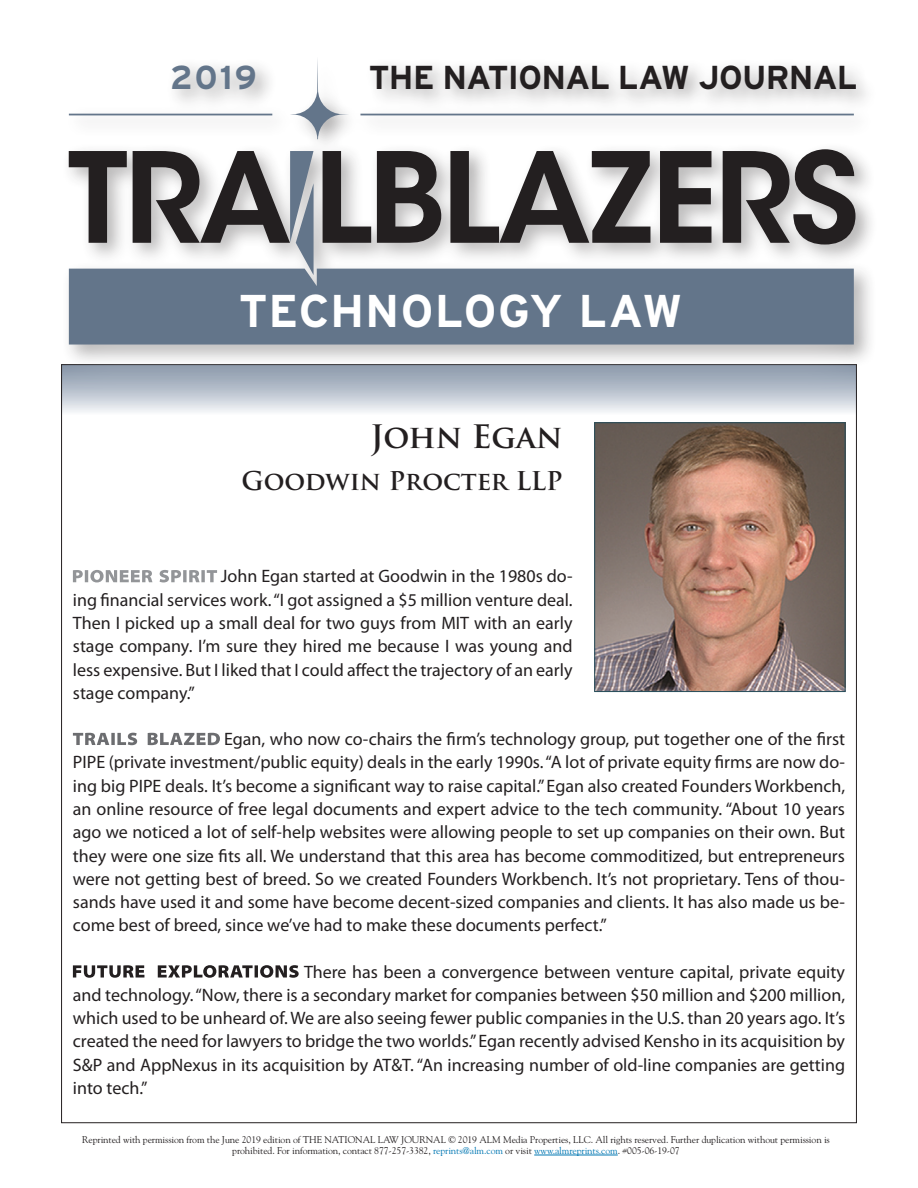
<style>
.page{position:relative;width:918px;height:1188px;background:#fff}
.page>*{position:absolute;margin:0;border:0;box-sizing:border-box;transform-origin:0 0}
.t1{font:700 45.9px "Interstate";letter-spacing:.015em;color:#fff}
.t2{font:700 33.15px "Interstate";letter-spacing:-.02em;color:#231f20}
.t3{font:700 33.15px "Interstate";color:#63758a}
.t4{font:700 31.5px "Trajan Pro";color:#231f20}
.t5{font:700 25.2px "Trajan Pro";color:#231f20}
.t6{font:18px/23.2px "Myriad Pro";color:#231f20;text-align:justify}
.t7{font:9.75px/11.2px "Goudy Std";letter-spacing:-.01em;color:#231f20;text-align:center}
.s1{color:#0077b3}
</style>
<div class="page">
<hr style="left:534px;top:1155px;width:84px;height:1px;background:#0077b3">
<svg style="left:63px;top:398px;width:792px;height:14px;background:#dee3e9"></svg>
<svg style="left:73px;top:570px;width:144px;height:12px"></svg>
<svg style="left:73px;top:733px;width:147px;height:12px"></svg>
<svg style="left:73px;top:965px;width:226px;height:13px"></svg>
<img style="left:596px;top:424px;width:247px;height:266px">
<div style="left:594px;top:422px;width:251px;height:270px;border:1px solid #274e5b"></div>
<div style="left:16px;top:13px;width:891px;height:385px;background:#fff;opacity:.6"></div>
<div style="left:69px;top:269px;width:785px;height:76px;background:#63758a"></div>
<svg style="left:69px;top:151px;width:58px;height:92px"></svg>
<svg style="left:323px;top:151px;width:48px;height:92px"></svg>
<svg style="left:377px;top:151px;width:64px;height:92px;background:#565354"></svg>
<svg style="left:450px;top:151px;width:200px;height:92px"></svg>
<svg style="left:660px;top:151px;width:51px;height:92px;background:#5a5758"></svg>
<svg style="left:723px;top:149px;width:132px;height:96px;background:#747273"></svg>
<svg style="left:290px;top:56px;width:59px;height:83px"></svg>
<hr style="left:69px;top:114px;width:203px;height:1px;background:#63758a">
<hr style="left:360px;top:114px;width:494px;height:1px;background:#63758a">
<svg style="left:133px;top:151px;width:181px;height:124px"></svg>
<h2 class="t3" style="left:170px;top:59px;width:88px">2019</h2>
<h2 class="t2" style="left:369px;top:59px;width:490px">THE NATIONAL LAW JOURNAL</h2>
<h1 class="t1" style="left:239px;top:285px;width:445px">TECHNOLOGY LAW</h1>
<h3 class="t4" style="left:371px;top:417px;width:194px">John Egan</h3>
<h3 class="t5" style="left:241px;top:465px;width:323px">Goodwin Procter LLP</h3>
<p class="t6" style="left:73px;top:565px;width:501px;text-indent:148px">John Egan started at Goodwin in the 1980s do&shy;ing financial services work. “I got assigned a $5 million venture deal.<br>Then I picked up a small deal for two guys from MIT with an early stage company. I’m sure they hired me because I was young and less expensive. But I liked that I could affect the trajectory of an early stage company.”</p>
<p class="t6" style="left:73px;top:727px;width:774px;text-indent:151px">Egan, who now co-chairs the firm’s technology group, put together one of the first PIPE (private investment/public equity) deals in the early 1990s. “A lot of private equity firms are now do&shy;ing big PIPE deals. It’s become a significant way to raise capital.” Egan also created Founders Workbench, an online resource of free legal documents and expert advice to the tech community. “About 10 years ago we noticed a lot of self-help websites were allowing people to set up companies on their own. But they were one size fits all. We understand that this area has become commoditized, but entrepreneurs were not getting best of breed. So we created Founders Workbench. It’s not proprietary. Tens of thou&shy;sands have used it and some have become decent-sized companies and clients. It has also made us be&shy;come best of breed, since we’ve had to make these documents perfect.”</p>
<p class="t6" style="left:73px;top:960px;width:774px;text-indent:231px">There has been a convergence between venture capital, private equity and technology. “Now, there is a secondary market for companies between $50 million and $200 million, which used to be unheard of. We are also seeing fewer public companies in the U.S. than 20 years ago. It’s created the need for lawyers to bridge the two worlds.” Egan recently advised Kensho in its acquisition by S&amp;P and AppNexus in its acquisition by AT&amp;T. “An increasing number of old-line companies are getting into tech.”</p>
<p class="t7" style="left:82px;top:1134px;width:749px">Reprinted with permission from the June 2019 edition of THE NATIONAL LAW JOURNAL © 2019 ALM Media Properties, LLC. All rights reserved. Further duplication without permission is prohibited. For information, contact 877-257-3382, <span class="s1">reprints@alm.com</span> or visit <span class="s1">www.almreprints.com</span>. #005-06-19-07</p>
</div>
